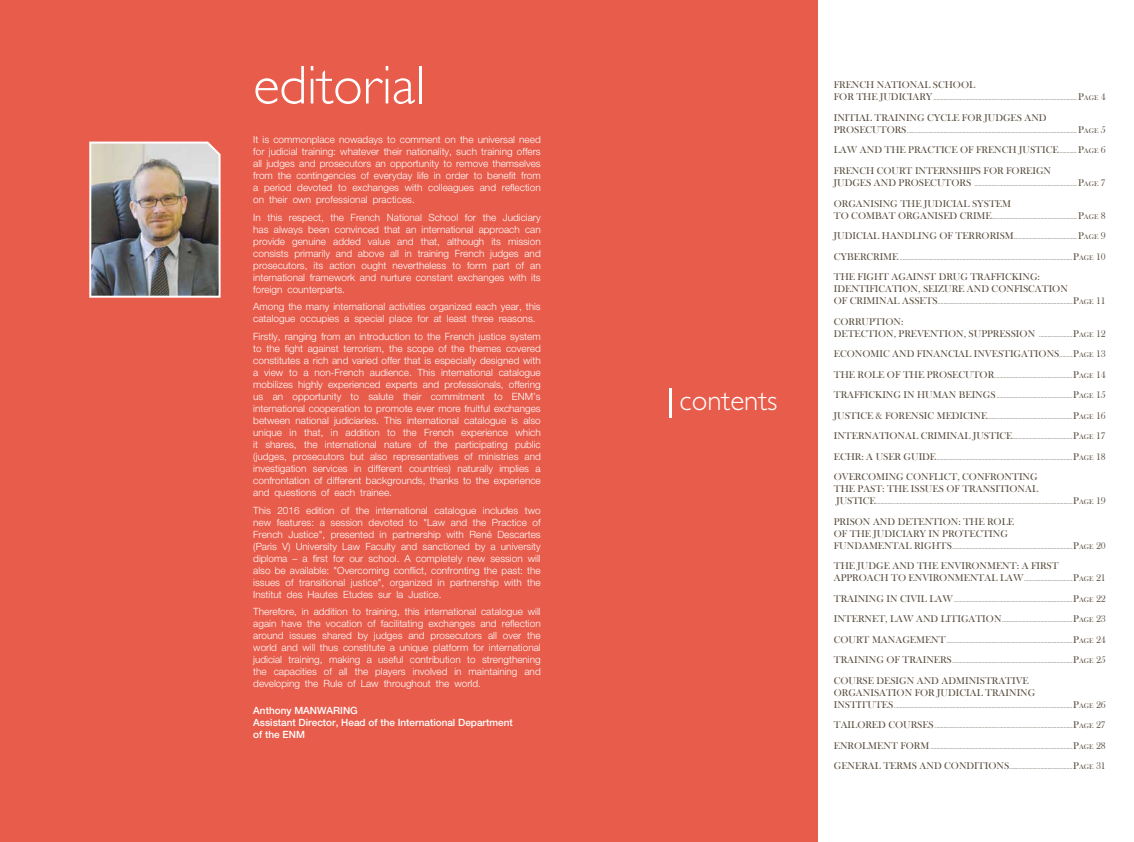
<style>
.page{position:relative;width:1134px;height:842px;background:#fff}
.page>*{position:absolute;margin:0;border:0;box-sizing:border-box;transform-origin:0 0}
.t1{font:300 55px "Gill Sans";letter-spacing:-.005em;color:#fff}
.t2{font:300 29px "Gill Sans";color:#fff}
.t3{font:300 10px/12px "Helvetica Neue";color:#fff;text-align:justify}
.t4{font:10px/12px "Bask Old Face";color:#5c5042}
.t5{font:500 10px/12px "Helvetica Neue";color:#fff}
.t6{font:6px "Bask Old Face";color:#5c5042}
.t7{font:6px "Bask Old Face";color:#5c5042}
.s1{font-size:10px}
.s2{font-size:7px}
.s3{font-size:6px}
.s4{font-style:inherit}
</style>
<div class="page">
<div style="left:0;top:0;width:818px;height:842px;background:#e85c4b"></div>
<hr style="left:669px;top:388px;width:3px;height:29px;background:#fff">
<img style="left:89px;top:141px;width:132px;height:157px">
<h1 class="t1" style="left:253px;top:54px;width:173px">editorial</h1>
<p class="t3" style="left:253px;top:133px;width:289px">It is commonplace nowadays to comment on the universal need for judicial training: whatever their nationality, such training offers all judges and prosecutors an opportunity to remove themselves from the contingencies of everyday life in order to benefit from a period devoted to exchanges with colleagues and reflection on their own professional practices.</p>
<p class="t3" style="left:253px;top:211px;width:289px">In this respect, the French National School for the Judiciary has always been convinced that an international approach can provide genuine added value and that, although its mission consists primarily and above all in training French judges and prosecutors, its action ought nevertheless to form part of an international framework and nurture constant exchanges with its foreign counterparts.</p>
<p class="t3" style="left:253px;top:300px;width:289px">Among the many international activities organized each year, this catalogue occupies a special place for at least three reasons.</p>
<p class="t3" style="left:253px;top:330px;width:289px">Firstly, ranging from an introduction to the French justice system to the fight against terrorism, the scope of the themes covered constitutes a rich and varied offer that is especially designed with a view to a non-French audience. This international catalogue mobilizes highly experienced experts and professionals, offering us an opportunity to salute their commitment to ENM’s international cooperation to promote ever more fruitful exchanges between national judiciaries. This international catalogue is also unique in that, in addition to the French experience which it shares, the international nature of the participating public (judges, prosecutors but also representatives of ministries and investigation services in different countries) naturally implies a confrontation of different backgrounds, thanks to the experience and questions of each trainee.</p>
<p class="t3" style="left:253px;top:504px;width:289px">This 2016 edition of the international catalogue includes two new features: a session devoted to "Law and the Practice of French Justice", presented in partnership with René Descartes (Paris V) University Law Faculty and sanctioned by a university diploma – a first for our school. A completely new session will also be available: "Overcoming conflict, confronting the past: the issues of transitional justice", organized in partnership with the Institut des Hautes Etudes sur la Justice.</p>
<p class="t3" style="left:253px;top:605px;width:289px">Therefore, in addition to training, this international catalogue will again have the vocation of facilitating exchanges and reflection around issues shared by judges and prosecutors all over the world and will thus constitute a unique platform for international judicial training, making a useful contribution to strengthening the capacities of all the players involved in maintaining and developing the Rule of Law throughout the world.</p>
<p class="t5" style="left:253px;top:704px;width:261px">Anthony Manwaring<br>Assistant Director, Head of the International Department of the ENM</p>
<h2 class="t2" style="left:680px;top:383px;width:99px">contents</h2>
<p class="t4" style="left:834px;top:79px;width:143px">FRENCH NATIONAL SCHOOL</p>
<p class="t6" style="left:834px;top:95px;width:274px"><span class="s1">FOR THE JUDICIARY</span>.................................................................................................. <span class="s1">P</span><span class="s2">AGE</span> <span class="s1">4</span></p>
<p class="t4" style="left:834px;top:112px;width:212px">INITIAL TRAINING CYCLE FOR JUD GES AND</p>
<p class="t6" style="left:834px;top:128px;width:274px"><span class="s1">PROSECUTORS</span> .................................................................................................................... <span class="s1">P</span><span class="s2">AGE</span> <span class="s1">5</span></p>
<p class="t4" style="left:834px;top:140px;width:274px;line-height:20.5px">LAW AND THE PRACTICE OF FRENCH JUSTICE<span class="s3">............</span> <span class="s4">P</span><span class="s2">AGE</span> <span class="s4">6<br></span>FRENCH COURT INTERNSHIPS FOR FOREIGN</p>
<p class="t6" style="left:834px;top:181px;width:274px"><span class="s1">JUDGES AND PROSECUTORS</span> ...................................................................... <span class="s1">P</span><span class="s2">AGE</span> <span class="s1">7</span></p>
<p class="t4" style="left:834px;top:197px;width:178px">ORGANISING THE JUDICIAL SYSTEM</p>
<p class="t7" style="left:834px;top:213px;width:274px"><span class="s1">TO COMBAT ORGANISED CRIME</span>.......................................................... <span class="s1">P</span><span class="s2">AGE</span> <span class="s1">8</span></p>
<p class="t6" style="left:834px;top:234px;width:274px"><span class="s1">JUDICIAL HANDLING OF TERRORISM</span>........................................... <span class="s1">P</span><span class="s2">AGE</span> <span class="s1">9</span></p>
<p class="t6" style="left:834px;top:254px;width:274px"><span class="s1">CYBERCRIME</span> ......................................................................................................................<span class="s1">P</span><span class="s2">AGE</span> <span class="s1">10</span></p>
<p class="t4" style="left:834px;top:271px;width:236px">THE FIGHT AGAINST D RUG TRAFFICKING:<br>IDENTIFICATION, SEIZURE AND CONFIS CATION</p>
<p class="t6" style="left:834px;top:299px;width:274px"><span class="s1">OF CRIMINAL ASSETS</span>............................................................................................<span class="s1">P</span><span class="s2">AGE</span> <span class="s1">11</span></p>
<p class="t4" style="left:834px;top:315px;width:274px">CORRUPTION:<br>DETECTION, PREVENTION, SUPPRESSION <span class="s3">.......................</span><span class="s4">P</span><span class="s2">AGE</span> <span class="s4">12</span></p>
<p class="t4" style="left:834px;top:348px;width:274px">ECONOMIC AND FINANCIAL INVESTIGATIONS <span class="s3">.........</span><span class="s4">P</span><span class="s2">AGE</span> <span class="s4">13</span></p>
<p class="t6" style="left:834px;top:372px;width:274px"><span class="s1">THE ROLE OF THE PROSECUTOR</span>.....................................................<span class="s1">P</span><span class="s2">AGE</span> <span class="s1">14</span></p>
<p class="t6" style="left:834px;top:393px;width:274px"><span class="s1">TRAFFICKING IN HUMAN BEINGS</span> ....................................................<span class="s1">P</span><span class="s2">AGE</span> <span class="s1">15</span></p>
<p class="t6" style="left:834px;top:413px;width:274px"><span class="s1">JUSTICE &amp; FORENSIC MEDICINE</span>..........................................................<span class="s1">P</span><span class="s2">AGE</span> <span class="s1">16</span></p>
<p class="t6" style="left:834px;top:434px;width:274px"><span class="s1">INTERNATIONAL CRIMINAL JUSTICE</span>.........................................<span class="s1">P</span><span class="s2">AGE</span> <span class="s1">17</span></p>
<p class="t4" style="left:834px;top:450px;width:8px">ECHR</p>
<p class="t6" style="left:861px;top:454px;width:246px"><span class="s1">: A USER GUIDE</span>.............................................................................................<span class="s1">P</span><span class="s2">AGE</span> <span class="s1">18</span></p>
<p class="t4" style="left:834px;top:471px;width:206px">OVERCOMING CONFLICT, CONFRONTING<br>THE PAST: THE ISSUES OF TRANSITIONAL</p>
<p class="t6" style="left:836px;top:499px;width:271px"><span class="s1">JUSTICE</span>......................................................................................................................................<span class="s1">P</span><span class="s2">AGE</span> <span class="s1">19</span></p>
<p class="t4" style="left:834px;top:515px;width:182px">PRIS ON AND DETENTION: THE ROLE<br>OF THE JUDICIARY IN PROTECTING</p>
<p class="t6" style="left:834px;top:543px;width:274px"><span class="s1">FUNDAMENTAL RIGHTS</span> ..................................................................................<span class="s1">P</span><span class="s2">AGE</span> <span class="s1">20</span></p>
<p class="t4" style="left:834px;top:560px;width:226px">THE JUD GE AND THE ENVIRONMENT: A FIRST</p>
<p class="t6" style="left:834px;top:576px;width:274px"><span class="s1">APPROACH TO ENVIRONMENTAL LAW</span>.................................<span class="s1">P</span><span class="s2">AGE</span> <span class="s1">21</span></p>
<p class="t6" style="left:834px;top:596px;width:274px"><span class="s1">TRAINING IN CIVIL LAW</span> .................................................................................<span class="s1">P</span><span class="s2">AGE</span> <span class="s1">22</span></p>
<p class="t6" style="left:834px;top:617px;width:274px"><span class="s1">INTERNET, LAW AND LITIGATION</span>................................................<span class="s1">P</span><span class="s2">AGE</span> <span class="s1">23</span></p>
<p class="t6" style="left:834px;top:637px;width:274px"><span class="s1">COURT MANAGEMENT</span> ......................................................................................<span class="s1">P</span><span class="s2">AGE</span> <span class="s1">24</span></p>
<p class="t6" style="left:834px;top:658px;width:274px"><span class="s1">TRAINING OF TRAINERS</span> ..................................................................................<span class="s1">P</span><span class="s2">AGE</span> <span class="s1">25</span></p>
<p class="t4" style="left:834px;top:674px;width:203px">COURSE DESIGN AND ADMINISTRATIVE<br>ORGANISATION FOR JUDICIAL TRAINING</p>
<p class="t7" style="left:834px;top:702px;width:274px"><span class="s1">INSTITUTES</span> ..........................................................................................................................<span class="s1">P</span><span class="s2">AGE</span> <span class="s1">26</span></p>
<p class="t7" style="left:834px;top:723px;width:274px"><span class="s1">TAILORED COURSES</span> ..............................................................................................<span class="s1">P</span><span class="s2">AGE</span> <span class="s1">27</span></p>
<p class="t6" style="left:834px;top:743px;width:274px"><span class="s1">ENROLMENT FORM</span> .................................................................................................<span class="s1">P</span><span class="s2">AGE</span> <span class="s1">28</span></p>
<p class="t6" style="left:834px;top:764px;width:274px"><span class="s1">GENERAL TERMS AND CONDITIONS</span> ...........................................<span class="s1">P</span><span class="s2">AGE</span> <span class="s1">31</span></p>
</div>
